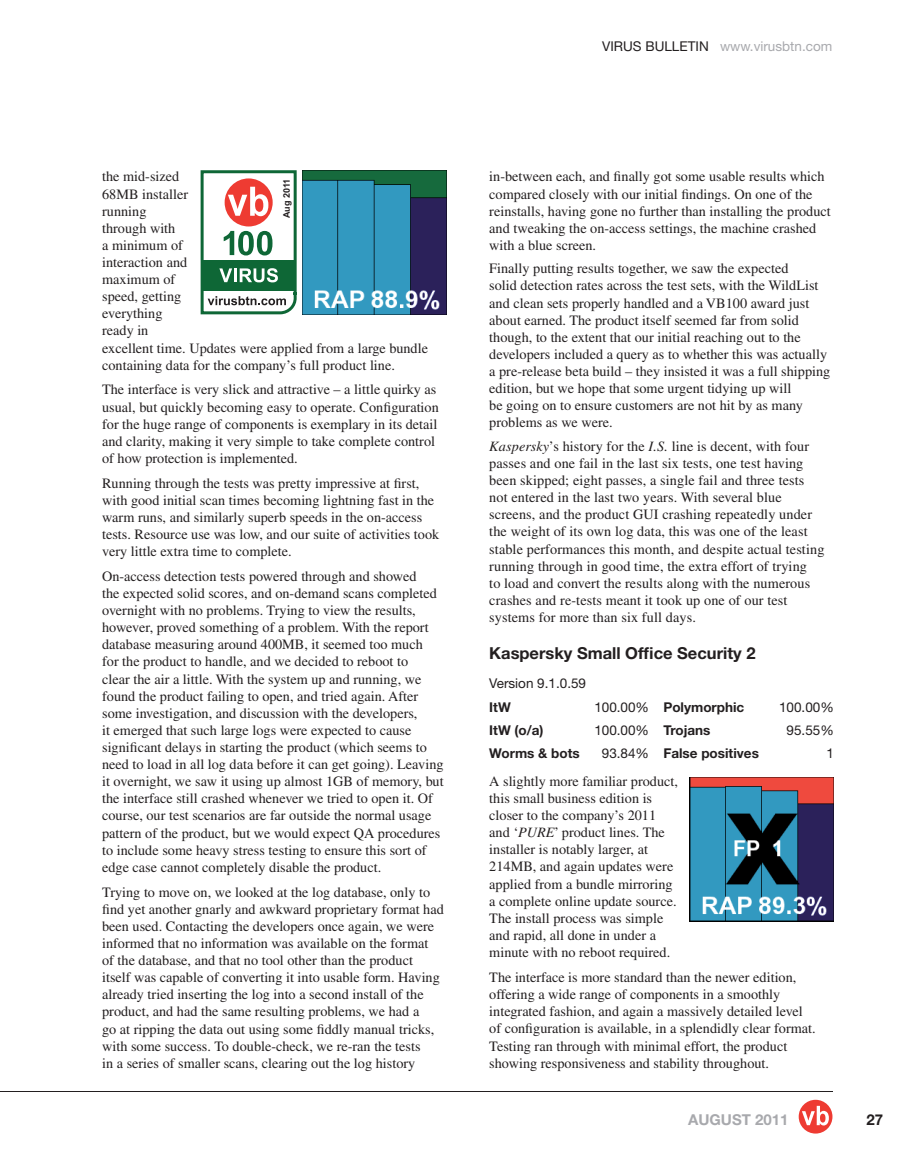
<style>
.page{position:relative;width:919px;height:1166px;background:#fff}
.page>*{position:absolute;margin:0;border:0;box-sizing:border-box;transform-origin:0 0}
.t1{font:700 16.5px "Helvetica Neue";color:#231f20}
.t2{font:700 15px "Helvetica Neue";color:#a8a9ad}
.t3{font:700 15px "Helvetica Neue";color:#231f20}
.t4{font:14.25px/17.1px "Times";color:#231f20}
.t5{font:700 13.5px "Helvetica Neue";color:#231f20}
.t6{font:13.5px "Helvetica Neue";color:#231f20}
.t7{font:13.5px "Helvetica Neue";color:#a8a9ad}
.t8{font:700 9px "Arial";color:#231f20}
.s1{color:#231f20}
.s2{font-style:italic}
.s3{font-weight:400}
.s4{font-weight:700}
</style>
<div class="page">
<hr style="left:0;top:1091px;width:832px;height:1px;background:#231f20">
<svg style="left:798px;top:1099px;width:34px;height:34px"></svg>
<svg style="left:801px;top:1105px;width:27px;height:20px"></svg>
<svg style="left:200px;top:170px;width:97px;height:144px"></svg>
<img style="left:302px;top:170px;width:144px;height:144px">
<img style="left:689px;top:777px;width:144px;height:143px">
<p class="t7" style="left:602px;top:41px;width:231px"><span class="s1">VIRUS BULLETIN</span> www.virusbtn.com</p>
<p class="t4" style="left:102px;top:169px;width:327px">the mid-sized<br>68MB installer<br>running<br>through with<br>a minimum of<br>interaction and<br>maximum of<br>speed, getting<br>everything<br>ready in<br>excellent time. Updates were applied from a large bundle containing data for the company’s full product line.</p>
<p class="t4" style="left:102px;top:382px;width:338px">The interface is very slick and attractive – a little quirky as usual, but quickly becoming easy to operate. Configuration for the huge range of components is exemplary in its detail and clarity, making it very simple to take complete control of how protection is implemented.</p>
<p class="t4" style="left:102px;top:475px;width:339px">Running through the tests was pretty impressive at first, with good initial scan times becoming lightning fast in the warm runs, and similarly superb speeds in the on-access tests. Resource use was low, and our suite of activities took very little extra time to complete.</p>
<p class="t4" style="left:102px;top:568px;width:343px">On-access detection tests powered through and showed<br>the expected solid scores, and on-demand scans completed overnight with no problems. Trying to view the results, however, proved something of a problem. With the report database measuring around 400MB, it seemed too much<br>for the product to handle, and we decided to reboot to<br>clear the air a little. With the system up and running, we found the product failing to open, and tried again. After some investigation, and discussion with the developers,<br>it emerged that such large logs were expected to cause significant delays in starting the product (which seems to need to load in all log data before it can get going). Leaving it overnight, we saw it using up almost 1GB of memory, but the interface still crashed whenever we tried to open it. Of course, our test scenarios are far outside the normal usage pattern of the product, but we would expect QA procedures to include some heavy stress testing to ensure this sort of edge case cannot completely disable the product.</p>
<p class="t4" style="left:102px;top:884px;width:343px">Trying to move on, we looked at the log database, only to find yet another gnarly and awkward proprietary format had been used. Contacting the developers once again, we were informed that no information was available on the format<br>of the database, and that no tool other than the product itself was capable of converting it into usable form. Having already tried inserting the log into a second install of the product, and had the same resulting problems, we had a<br>go at ripping the data out using some fiddly manual tricks, with some success. To double-check, we re-ran the tests<br>in a series of smaller scans, clearing out the log history</p>
<p class="t8" style="left:281px;top:218px;width:41px;rotate:-90deg">Aug 2011</p>
<p class="t4" style="left:489px;top:169px;width:343px">in-between each, and finally got some usable results which compared closely with our initial findings. On one of the reinstalls, having gone no further than installing the product and tweaking the on-access settings, the machine crashed with a blue screen.</p>
<p class="t4" style="left:489px;top:261px;width:342px">Finally putting results together, we saw the expected<br>solid detection rates across the test sets, with the WildList and clean sets properly handled and a VB100 award just about earned. The product itself seemed far from solid though, to the extent that our initial reaching out to the developers included a query as to whether this was actually a pre-release beta build – they insisted it was a full shipping edition, but we hope that some urgent tidying up will<br>be going on to ensure customers are not hit by as many problems as we were.</p>
<p class="t4" style="left:489px;top:439px;width:336px"><span class="s2">Kaspersky</span>’s history for the <span class="s2">I.S.</span> line is decent, with four passes and one fail in the last six tests, one test having been skipped; eight passes, a single fail and three tests not entered in the last two years. With several blue screens, and the product GUI crashing repeatedly under the weight of its own log data, this was one of the least stable performances this month, and despite actual testing running through in good time, the extra effort of trying<br>to load and convert the results along with the numerous crashes and re-tests meant it took up one of our test systems for more than six full days.</p>
<p class="t1" style="left:489px;top:647px;width:268px">Kaspersky Small Office Security 2</p>
<p class="t6" style="left:489px;top:678px;width:98px">Version 9.1.0.59</p>
<p class="t5" style="left:489px;top:702px;width:23px">ItW</p>
<p class="t5" style="left:594px;top:702px;width:151px"><span class="s3">100.00%</span> Polymorphic</p>
<p class="t6" style="left:779px;top:702px;width:56px">100.00%</p>
<p class="t5" style="left:489px;top:725px;width:56px">ItW (o/a)</p>
<p class="t6" style="left:594px;top:725px;width:118px">100.00% <span class="s4">Trojans</span></p>
<p class="t6" style="left:786px;top:725px;width:49px">95.55%</p>
<p class="t5" style="left:489px;top:748px;width:92px">Worms &amp; bots</p>
<p class="t5" style="left:602px;top:748px;width:158px"><span class="s3">93.84%</span> False positives</p>
<p class="t6" style="left:826px;top:748px;width:9px">1</p>
<p class="t4" style="left:489px;top:773px;width:190px">A slightly more familiar product, this small business edition is closer to the company’s 2011 and ‘<span class="s2">PURE</span>’ product lines. The installer is notably larger, at<br>214MB, and again updates were applied from a bundle mirroring a complete online update source.<br>The install process was simple and rapid, all done in under a minute with no reboot required.</p>
<p class="t4" style="left:489px;top:969px;width:328px">The interface is more standard than the newer edition, offering a wide range of components in a smoothly integrated fashion, and again a massively detailed level of configuration is available, in a splendidly clear format.<br>Testing ran through with minimal effort, the product showing responsiveness and stability throughout.</p>
<p class="t2" style="left:688px;top:1113px;width:102px">AUGUST 2011</p>
<p class="t3" style="left:866px;top:1114px;width:18px">27</p>
</div>
